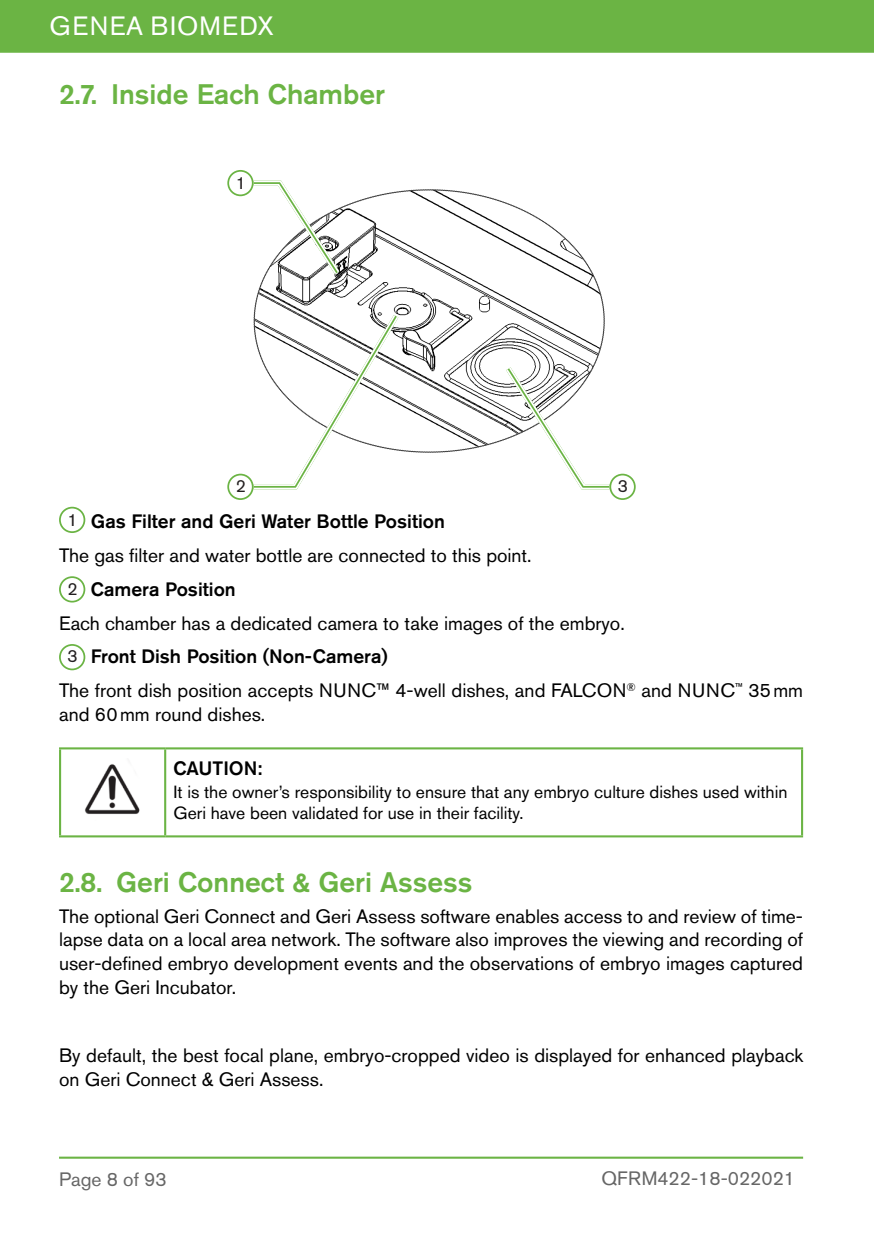
<style>
.page{position:relative;width:874px;height:1241px;background:#fff}
.page>*{position:absolute;margin:0;border:0;box-sizing:border-box;transform-origin:0 0}
.t1{font:500 28px "Akzidenz Grotesk Std";color:#6bb444}
.t2{font:26.25px "Akzidenz Grotesk Std";letter-spacing:.055em;color:#fff}
.NORMAL_LAST_LINE{font:19.25px/23.6px "Akzidenz Grotesk Std";color:#000}
.CALLOUT_HEADINGS{font:500 19.25px "Akzidenz Grotesk Std";color:#000}
.CALLOUT_HEADINGS-2{font:19.25px "Akzidenz Grotesk Std";color:#000}
.t3{font:19.25px "Akzidenz Grotesk Std";color:#666}
.WARNING_TABLE_BOLD{font:500 19.25px "Akzidenz Grotesk Std";color:#000}
.TABLE_TEXT{font:17.5px/21px "Akzidenz Grotesk Std";color:#000}
.CALLOUT_TEXT{font:17.5px "Akzidenz Grotesk Std";color:#231f20}
</style>
<div class="page">
<div style="left:0;top:0;width:873px;height:53px;background:#6bb444"></div>
<hr style="left:59px;top:1156px;width:743px;height:2px;background:#6bb444">
<div style="left:59px;top:506px;width:26px;height:27px;border:2px solid #6bb444;border-radius:50%"></div>
<div style="left:59px;top:576px;width:26px;height:26px;border:2px solid #6bb444;border-radius:50%"></div>
<div style="left:59px;top:644px;width:26px;height:26px;border:2px solid #6bb444;border-radius:50%"></div>
<hr style="left:59px;top:747px;width:106px;height:2px;background:#6bb444">
<hr style="left:59px;top:749px;width:2px;height:86px;background:#6bb444">
<hr style="left:165px;top:747px;width:637px;height:2px;background:#6bb444">
<hr style="left:800px;top:749px;width:2px;height:86px;background:#6bb444">
<hr style="left:59px;top:835px;width:106px;height:2px;background:#6bb444">
<hr style="left:165px;top:835px;width:637px;height:2px;background:#6bb444">
<hr style="left:164px;top:749px;width:2px;height:86px;background:#6bb444">
<img style="left:85px;top:764px;width:55px;height:50px">
<svg style="left:254px;top:189px;width:350px;height:263px"></svg>
<svg style="left:248px;top:178px;width:96px;height:102px"></svg>
<svg style="left:248px;top:309px;width:155px;height:183px"></svg>
<svg style="left:501px;top:361px;width:113px;height:130px"></svg>
<div style="left:610px;top:474px;width:24px;height:25px;background:#fff;border-radius:50%"></div>
<div style="left:609px;top:473px;width:26px;height:27px;border:2px solid #6bb444;border-radius:50%"></div>
<div style="left:228px;top:474px;width:24px;height:25px;background:#fff;border-radius:50%"></div>
<div style="left:227px;top:473px;width:26px;height:27px;border:2px solid #6bb444;border-radius:50%"></div>
<div style="left:228px;top:171px;width:24px;height:24px;background:#fff;border-radius:50%"></div>
<div style="left:227px;top:170px;width:26px;height:26px;border:2px solid #6bb444;border-radius:50%"></div>
<h2 class="t2" style="left:50px;top:11px;width:225px">GENEA BIOMEDX</h2>
<p class="t1" style="left:59px;top:77px;width:327px">2.7. Inside Each Chamber</p>
<p class="CALLOUT_TEXT" style="left:236px;top:172px;width:12px">1</p>
<p class="CALLOUT_TEXT" style="left:236px;top:475px;width:12px">2</p>
<p class="CALLOUT_TEXT" style="left:617px;top:475px;width:12px">3</p>
<p class="CALLOUT_TEXT" style="left:67px;top:509px;width:12px">1</p>
<p class="CALLOUT_HEADINGS" style="left:91px;top:509px;width:355px">Gas Filter and Geri Water Bottle Position</p>
<p class="CALLOUT_HEADINGS-2" style="left:59px;top:543px;width:474px">The gas filter and water bottle are connected to this point.</p>
<p class="CALLOUT_TEXT" style="left:67px;top:578px;width:12px">2</p>
<p class="CALLOUT_HEADINGS" style="left:91px;top:577px;width:146px">Camera Position</p>
<p class="NORMAL_LAST_LINE" style="left:59px;top:611px;width:567px">Each chamber has a dedicated camera to take images of the embryo.</p>
<p class="CALLOUT_TEXT" style="left:67px;top:645px;width:12px">3</p>
<p class="CALLOUT_HEADINGS" style="left:91px;top:644px;width:298px">Front Dish Position (Non-Camera)</p>
<p class="NORMAL_LAST_LINE" style="left:59px;top:678px;width:745px">The front dish position accepts NUNC™ 4-well dishes, and FALCON<sup>®</sup> and NUNC<sup>™</sup> 35mm and 60mm round dishes.</p>
<p class="WARNING_TABLE_BOLD" style="left:173px;top:756px;width:90px">CAUTION:</p>
<p class="TABLE_TEXT" style="left:173px;top:780px;width:615px">It is the owner’s responsibility to ensure that any embryo culture dishes used within<br>Geri have been validated for use in their facility.</p>
<p class="t1" style="left:59px;top:865px;width:414px">2.8. Geri Connect &amp; Geri Assess</p>
<p class="NORMAL_LAST_LINE" style="left:59px;top:903px;width:745px;text-align:justify">The optional Geri Connect and Geri Assess software enables access to and review of time&shy;lapse data on a local area network. The software also improves the viewing and recording of user-defined embryo development events and the observations of embryo images captured by the Geri Incubator.</p>
<p class="NORMAL_LAST_LINE" style="left:59px;top:1043px;width:745px">By default, the best focal plane, embryo-cropped video is displayed for enhanced playback on Geri Connect &amp; Geri Assess.</p>
<p class="t3" style="left:59px;top:1167px;width:109px">Page 8 of 93</p>
<p class="t3" style="left:601px;top:1166px;width:195px">QFRM422-18-022021</p>
</div>
